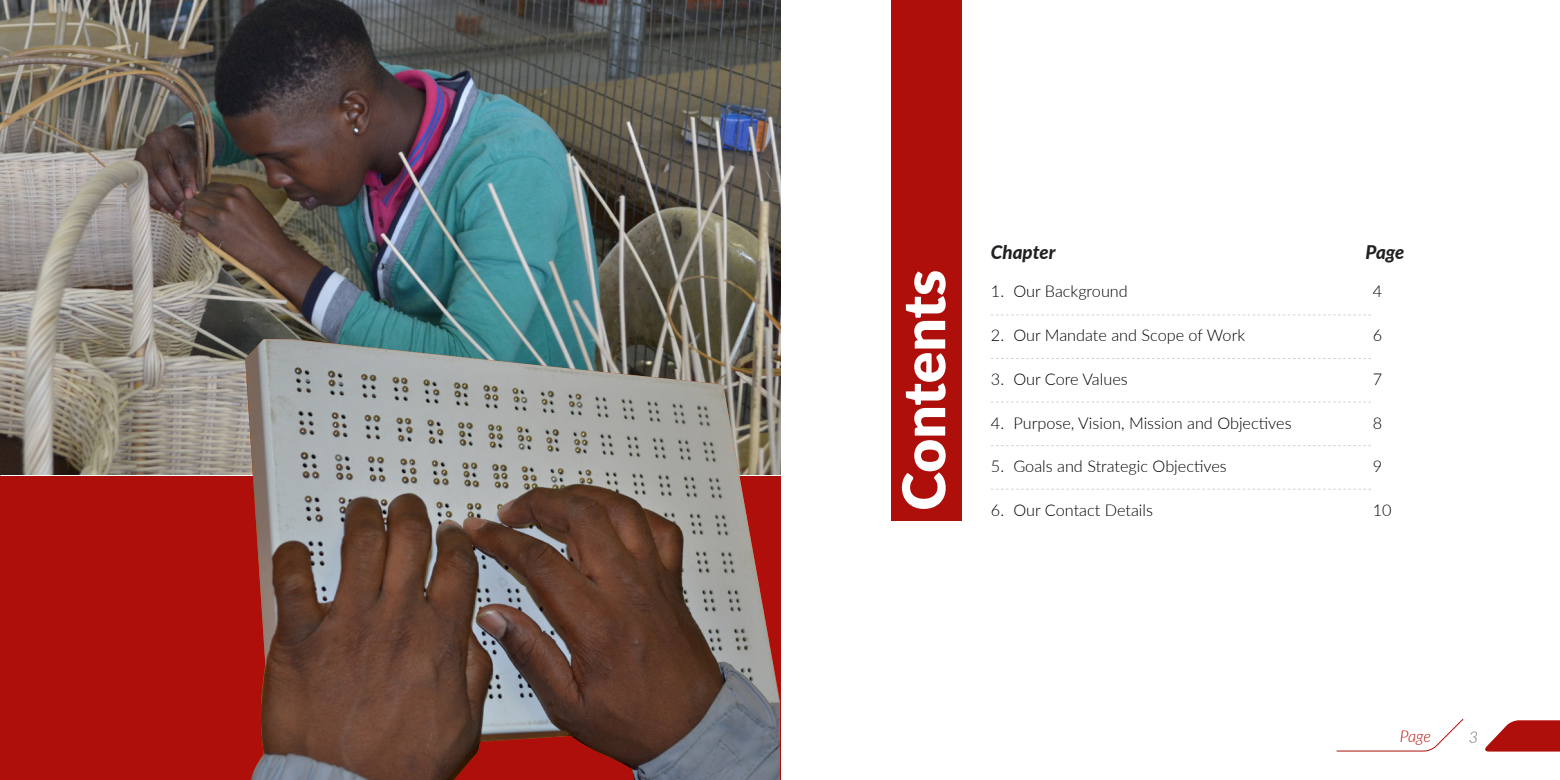
<style>
.page{position:relative;width:1560px;height:780px;background:#fff}
.page>*{position:absolute;margin:0;border:0;box-sizing:border-box;transform-origin:0 0}
.t1{font:900 58.75px "Lato";letter-spacing:-.005em;color:#fff}
.t2{font:italic 800 18.75px "Lato";color:#212121}
.t3{font:300 16.25px "Lato";color:#000}
.t4{font:italic 300 16.25px "Lato";color:#ae0f0a}
.t5{font:italic 300 16.25px "Lato";color:#706f6f}
</style>
<div class="page">
<svg style="left:1336px;top:718px;width:127px;height:33px"></svg>
<svg style="left:1485px;top:720px;width:74px;height:31px"></svg>
<hr style="left:0;top:0;width:1px;height:780px;background:#706f6f">
<div style="left:891px;top:0;width:70px;height:520px;background:#ae0f0a"></div>
<div style="left:0;top:476px;width:780px;height:304px;background:#ae0f0a"></div>
<svg style="left:991px;top:314px;width:379px;height:1px"></svg>
<svg style="left:991px;top:358px;width:379px;height:1px"></svg>
<svg style="left:991px;top:402px;width:379px;height:1px"></svg>
<svg style="left:991px;top:445px;width:379px;height:1px"></svg>
<svg style="left:991px;top:489px;width:379px;height:1px"></svg>
<img style="left:0;top:0;width:780px;height:475px">
<img style="left:245px;top:339px;width:535px;height:441px">
<h1 class="t1" style="left:879px;top:510px;width:242px;rotate:-90deg">Contents</h1>
<p class="t2" style="left:990px;top:238px;width:66px">Chapter</p>
<p class="t2" style="left:1365px;top:238px;width:40px">Page</p>
<p class="t3" style="left:990px;top:280px;width:138px">1. Our Background</p>
<p class="t3" style="left:990px;top:324px;width:256px">2. Our Mandate and Scope of Work</p>
<p class="t3" style="left:990px;top:367px;width:138px">3. Our Core Values</p>
<p class="t3" style="left:990px;top:411px;width:302px">4. Purpose, Vision, Mission and Objectives</p>
<p class="t3" style="left:990px;top:455px;width:237px">5. Goals and Strategic Objectives</p>
<p class="t3" style="left:990px;top:499px;width:163px">6. Our Contact Details</p>
<p class="t3" style="left:1372px;top:280px;width:11px">4</p>
<p class="t3" style="left:1372px;top:324px;width:11px">6</p>
<p class="t3" style="left:1372px;top:367px;width:11px">7</p>
<p class="t3" style="left:1372px;top:411px;width:11px">8</p>
<p class="t3" style="left:1372px;top:455px;width:11px">9</p>
<p class="t3" style="left:1372px;top:499px;width:20px">10</p>
<p class="t4" style="left:1399px;top:724px;width:33px">Page</p>
<p class="t5" style="left:1468px;top:725px;width:11px">3</p>
</div>
